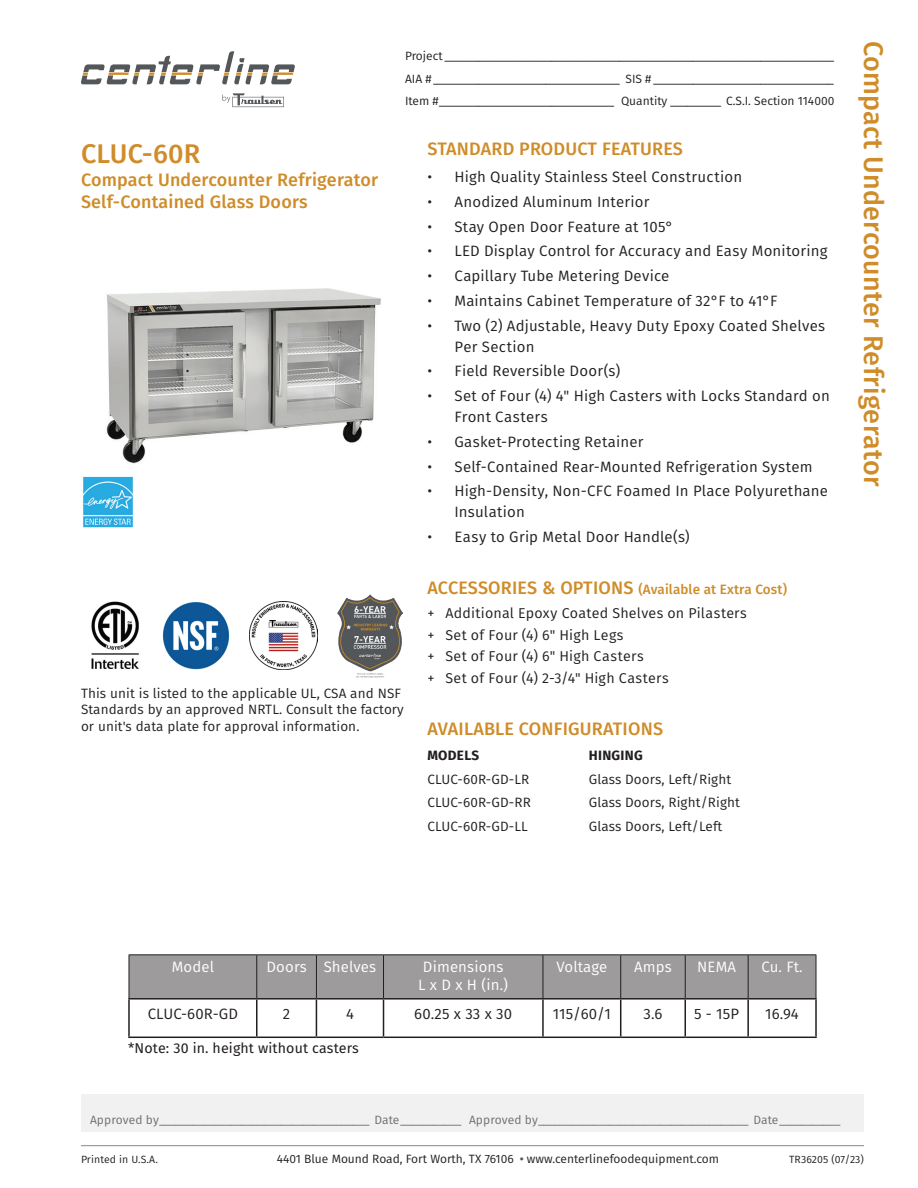
<style>
.page{position:relative;width:918px;height:1188px;background:#fff}
.page>*{position:absolute;margin:0;border:0;box-sizing:border-box;transform-origin:0 0}
.t1{font:500 27px "Fira Sans";letter-spacing:.01em;color:#cf8c29}
.t2{font:500 18px/22.5px "Fira Sans";letter-spacing:.01em;color:#cf8c29}
.t3{font:15px/21px "Fira Sans";letter-spacing:.015em;color:#231f20}
.t4{font:15px/18px "Fira Sans";letter-spacing:.01em;color:#fff;text-align:center}
.t5{font:14.25px/21.8px "Fira Sans";letter-spacing:.02em;color:#231f20}
.t6{font:14.25px "Fira Sans";letter-spacing:.01em;color:#231f20}
.t7{font:13.5px/16.5px "Fira Sans";letter-spacing:.01em;color:#231f20}
.t8{font:500 13.5px "Fira Sans";letter-spacing:.01em;color:#cf8c29}
.t9{font:700 13.5px "Fira Sans";letter-spacing:.02em;color:#231f20}
.t10{font:12px/22.5px "Fira Sans";color:#231f20;text-align:justify}
.t11{font:12px "Fira Sans";letter-spacing:.005em;color:#6e6e6f}
.t12{font:10.5px "Fira Sans";letter-spacing:.01em;color:#231f20}
.s1{font-size:18px}
.s2{font-weight:500;color:#535759}
</style>
<div class="page">
<div style="left:81px;top:1094px;width:783px;height:38px;background:#f1f1f1"></div>
<hr style="left:81px;top:1145px;width:783px;height:1px;background:#85899c">
<svg style="left:222px;top:93px;width:62px;height:14px"></svg>
<svg style="left:81px;top:51px;width:214px;height:33px"></svg>
<div style="left:130px;top:955px;width:686px;height:43px;background:#9d9b9c"></div>
<hr style="left:128px;top:998px;width:129px;height:2px;background:#231f20">
<hr style="left:128px;top:1000px;width:2px;height:37px;background:#231f20">
<hr style="left:257px;top:998px;width:59px;height:2px;background:#231f20">
<hr style="left:256px;top:1000px;width:2px;height:37px;background:#231f20">
<hr style="left:316px;top:998px;width:68px;height:2px;background:#231f20">
<hr style="left:316px;top:1000px;width:1px;height:37px;background:#231f20">
<hr style="left:384px;top:998px;width:159px;height:2px;background:#231f20">
<hr style="left:383px;top:1000px;width:1px;height:37px;background:#231f20">
<hr style="left:543px;top:998px;width:78px;height:2px;background:#231f20">
<hr style="left:542px;top:1000px;width:2px;height:37px;background:#231f20">
<hr style="left:621px;top:998px;width:64px;height:2px;background:#231f20">
<hr style="left:620px;top:1000px;width:1px;height:37px;background:#231f20">
<hr style="left:685px;top:998px;width:63px;height:2px;background:#231f20">
<hr style="left:684px;top:1000px;width:2px;height:37px;background:#231f20">
<hr style="left:748px;top:998px;width:69px;height:2px;background:#231f20">
<hr style="left:747px;top:1000px;width:2px;height:37px;background:#231f20">
<hr style="left:815px;top:1000px;width:2px;height:37px;background:#231f20">
<hr style="left:128px;top:1037px;width:129px;height:1px;background:#231f20">
<hr style="left:257px;top:1037px;width:59px;height:1px;background:#231f20">
<hr style="left:316px;top:1037px;width:68px;height:1px;background:#231f20">
<hr style="left:384px;top:1037px;width:159px;height:1px;background:#231f20">
<hr style="left:543px;top:1037px;width:78px;height:1px;background:#231f20">
<hr style="left:621px;top:1037px;width:64px;height:1px;background:#231f20">
<hr style="left:685px;top:1037px;width:63px;height:1px;background:#231f20">
<hr style="left:748px;top:1037px;width:69px;height:1px;background:#231f20">
<hr style="left:129px;top:954px;width:128px;height:1px;background:#231f20">
<hr style="left:129px;top:955px;width:1px;height:43px;background:#231f20">
<hr style="left:257px;top:954px;width:59px;height:1px;background:#231f20">
<hr style="left:256px;top:955px;width:1px;height:43px;background:#231f20">
<hr style="left:316px;top:954px;width:68px;height:1px;background:#231f20">
<hr style="left:316px;top:955px;width:1px;height:43px;background:#231f20">
<hr style="left:384px;top:954px;width:159px;height:1px;background:#231f20">
<hr style="left:383px;top:955px;width:1px;height:43px;background:#231f20">
<hr style="left:543px;top:954px;width:78px;height:1px;background:#231f20">
<hr style="left:543px;top:955px;width:1px;height:43px;background:#231f20">
<hr style="left:621px;top:954px;width:64px;height:1px;background:#231f20">
<hr style="left:620px;top:955px;width:1px;height:43px;background:#231f20">
<hr style="left:685px;top:954px;width:63px;height:1px;background:#231f20">
<hr style="left:685px;top:955px;width:1px;height:43px;background:#231f20">
<hr style="left:748px;top:954px;width:68px;height:1px;background:#231f20">
<hr style="left:748px;top:955px;width:1px;height:43px;background:#231f20">
<hr style="left:816px;top:955px;width:1px;height:43px;background:#231f20">
<img style="left:106px;top:288px;width:275px;height:176px">
<img style="left:83px;top:476px;width:50px;height:52px">
<img style="left:250px;top:602px;width:68px;height:68px">
<img style="left:91px;top:602px;width:48px;height:67px">
<img style="left:162px;top:602px;width:68px;height:67px">
<img style="left:338px;top:594px;width:64px;height:83px">
<p class="t10" style="left:405px;top:45px;width:431px">Project _____________________________________________________________________ AIA # _________________________________ SIS # ________________________________ Item #_______________________________ Quantity _________ C.S.I. Section 114000</p>
<p class="t2" style="left:428px;top:137px;width:257px">STANDARD PRODUCT FEATURES</p>
<p class="t3" style="left:427px;top:166px;width:316px">• High Quality Stainless Steel Construction</p>
<p class="t3" style="left:427px;top:191px;width:224px">• Anodized Aluminum Interior</p>
<p class="t3" style="left:427px;top:215px;width:247px">• Stay Open Door Feature at 105°</p>
<p class="t3" style="left:427px;top:240px;width:402px">• LED Display Control for Accuracy and Easy Monitoring</p>
<p class="t3" style="left:427px;top:265px;width:243px">• Capillary Tube Metering Device</p>
<p class="t3" style="left:427px;top:290px;width:351px">• Maintains Cabinet Temperature of 32°F to 41°F</p>
<p class="t3" style="left:454px;top:314px;width:372px;text-indent:-27px">• Two (2) Adjustable, Heavy Duty Epoxy Coated Shelves<br>Per Section</p>
<p class="t3" style="left:427px;top:360px;width:194px">• Field Reversible Door(s)</p>
<p class="t3" style="left:454px;top:385px;width:377px;text-indent:-27px">• Set of Four (4) 4" High Casters with Locks Standard on<br>Front Casters</p>
<p class="t3" style="left:427px;top:431px;width:217px">• Gasket-Protecting Retainer</p>
<p class="t3" style="left:427px;top:455px;width:387px">• Self-Contained Rear-Mounted Refrigeration System</p>
<p class="t3" style="left:454px;top:480px;width:375px;text-indent:-27px">• High-Density, Non-CFC Foamed In Place Polyurethane<br>Insulation</p>
<p class="t3" style="left:427px;top:526px;width:264px">• Easy to Grip Metal Door Handle(s)</p>
<p class="t8" style="left:428px;top:578px;width:361px"><span class="s1">ACCESSORIES &amp; OPTIONS</span> (Available at Extra Cost)</p>
<p class="t5" style="left:427px;top:602px;width:321px">+ Additional Epoxy Coated Shelves on Pilasters + Set of Four (4) 6" High Legs<br>+ Set of Four (4) 6" High Casters<br>+ Set of Four (4) 2-3/4" High Casters</p>
<p class="t2" style="left:428px;top:716px;width:237px">AVAILABLE CONFIGURATIONS</p>
<p class="t9" style="left:428px;top:744px;width:53px">MODELS</p>
<p class="t9" style="left:589px;top:744px;width:55px">HINGING</p>
<p class="t7" style="left:427px;top:770px;width:103px">CLUC-60R-GD-LR</p>
<p class="t7" style="left:589px;top:770px;width:144px">Glass Doors, Left/Right</p>
<p class="t7" style="left:427px;top:794px;width:105px">CLUC-60R-GD-RR</p>
<p class="t7" style="left:589px;top:794px;width:153px">Glass Doors, Right/Right</p>
<p class="t7" style="left:427px;top:818px;width:102px">CLUC-60R-GD-LL</p>
<p class="t7" style="left:589px;top:818px;width:135px">Glass Doors, Left/Left</p>
<h1 class="t1" style="left:81px;top:132px;width:121px">CLUC-60R</h1>
<p class="t2" style="left:81px;top:168px;width:299px">Compact Undercounter Refrigerator<br>Self-Contained Glass Doors</p>
<p class="t7" style="left:81px;top:685px;width:324px">This unit is listed to the applicable UL, CSA and NSF<br>Standards by an approved NRTL. Consult the factory or unit's data plate for approval information.</p>
<h1 class="t1" style="left:895px;top:40px;width:447px;rotate:90deg">Compact Undercounter Refrigerator</h1>
<p class="t4" style="left:172px;top:958px;width:44px">Model</p>
<p class="t4" style="left:267px;top:958px;width:111px">Doors Shelves</p>
<p class="t4" style="left:418px;top:958px;width:91px">Dimensions<br>L x D x H (in.)</p>
<p class="t4" style="left:556px;top:958px;width:52px">Voltage</p>
<p class="t4" style="left:634px;top:958px;width:39px">Amps</p>
<p class="t4" style="left:697px;top:958px;width:40px">NEMA</p>
<p class="t4" style="left:761px;top:958px;width:43px">Cu. Ft.</p>
<p class="t3" style="left:148px;top:1003px;width:92px">CLUC-60R-GD</p>
<p class="t3" style="left:283px;top:1003px;width:9px">2</p>
<p class="t3" style="left:346px;top:1003px;width:9px">4</p>
<p class="t3" style="left:414px;top:1003px;width:99px">60.25 x 33 x 30</p>
<p class="t3" style="left:553px;top:1003px;width:59px">115/60/1</p>
<p class="t3" style="left:643px;top:1003px;width:21px">3.6</p>
<p class="t3" style="left:694px;top:1003px;width:46px">5 - 15P</p>
<p class="t3" style="left:765px;top:1003px;width:35px">16.94</p>
<p class="t6" style="left:128px;top:1037px;width:232px">*Note: 30 in. height without casters</p>
<p class="t11" style="left:90px;top:1111px;width:752px">Approved by______________________________________ Date___________ Approved by______________________________________ Date___________</p>
<p class="t12" style="left:81px;top:1151px;width:78px">Printed in U.S.A.</p>
<p class="t10" style="left:277px;top:1147px;width:444px">4401 Blue Mound Road, Fort Worth, TX 76106 <span class="s2">•</span> www.centerlinefoodequipment.com</p>
<p class="t12" style="left:789px;top:1151px;width:76px">TR36205 (07/23)</p>
</div>
